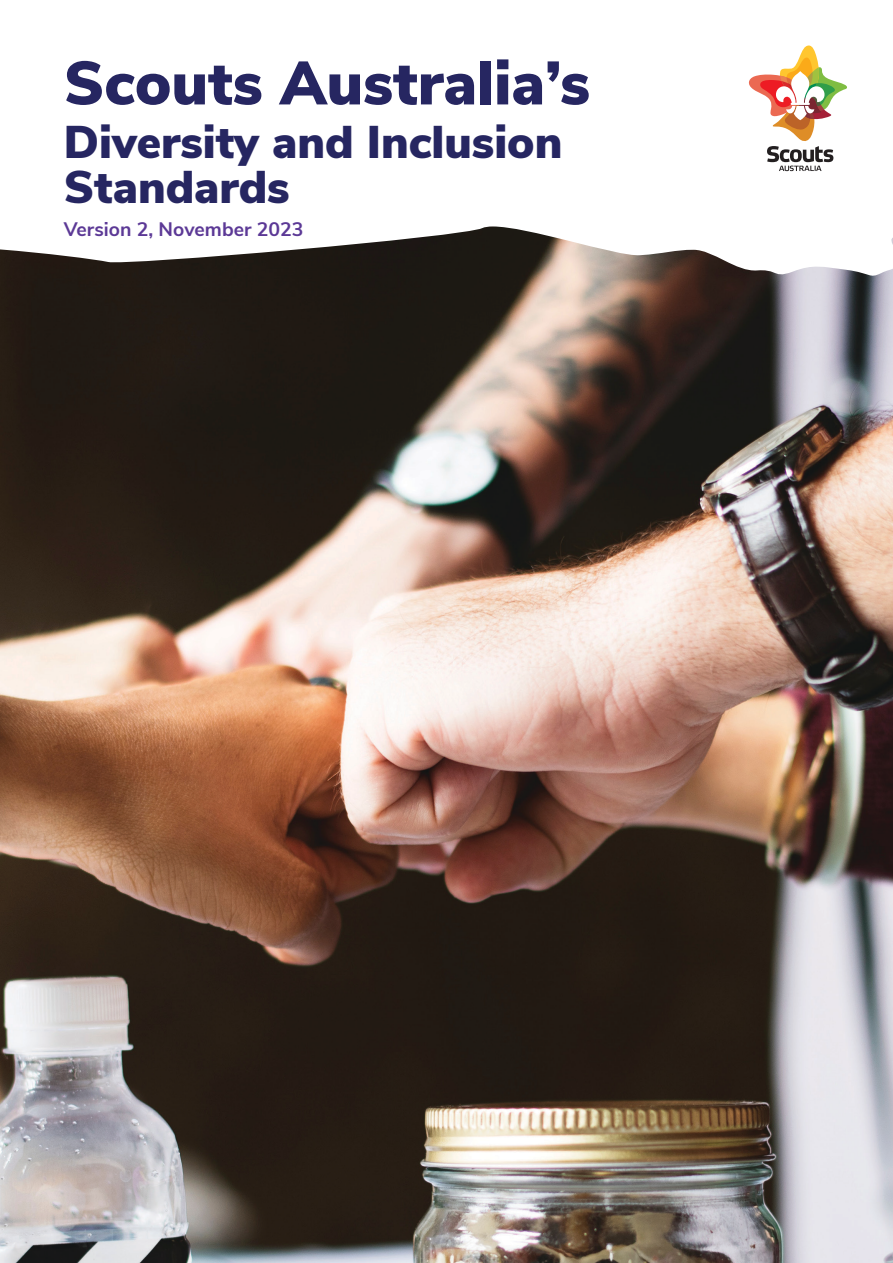
<style>
.page{position:relative;width:893px;height:1263px;background:#fff}
.page>*{position:absolute;margin:0;border:0;box-sizing:border-box;transform-origin:0 0}
.Subheading{font:900 61.05px "Nunito Sans";color:#262661}
.Subheading-2{font:900 45.75px/45px "Nunito Sans";color:#262661}
.Subheading-3{font:700 19.5px "Nunito Sans";color:#5c3996}
</style>
<div class="page">
<img style="left:0;top:226px;width:893px;height:1037px">
<svg style="left:749px;top:45px;width:98px;height:126px"></svg>
<p class="Subheading" style="left:64px;top:38px;width:528px">Scouts Australia’s</p>
<p class="Subheading-2" style="left:64px;top:118px;width:500px">Diversity and Inclusion<br>Standards</p>
<p class="Subheading-3" style="left:64px;top:215px;width:241px">Version 2, November 2023</p>
</div>
